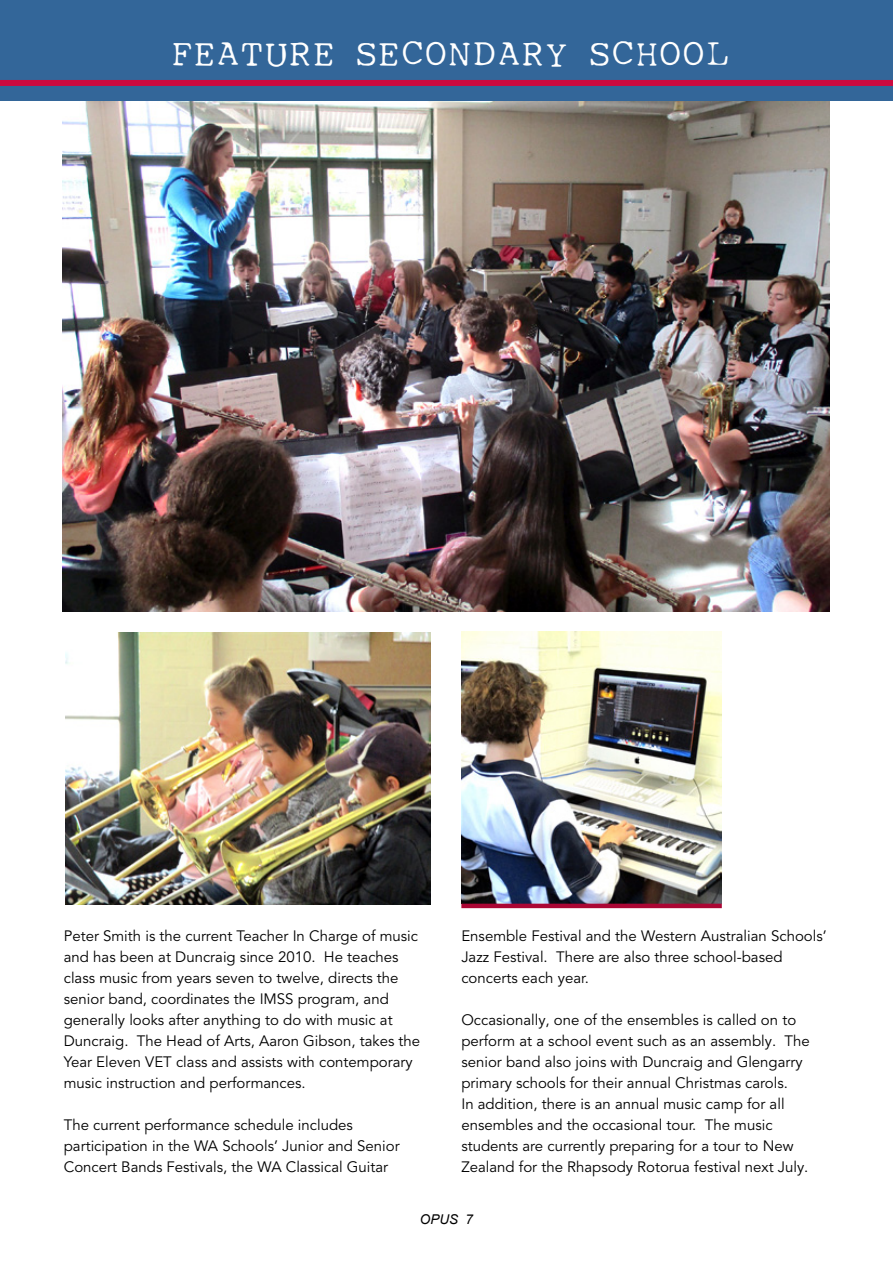
<style>
.page{position:relative;width:893px;height:1263px;background:#fff}
.page>*{position:absolute;margin:0;border:0;box-sizing:border-box;transform-origin:0 0}
.t1{font:36px "My type of font";color:#fff}
.t2{font:15px/21px "Avenir LT Pro";color:#000}
.t3{font:italic 13.5px "Arial";color:#000}
</style>
<div class="page">
<div style="left:0;top:0;width:893px;height:101px;background:#369"></div>
<div style="left:0;top:80px;width:893px;height:6px;background:#cc0a3f"></div>
<img style="left:461px;top:631px;width:261px;height:273px">
<img style="left:65px;top:632px;width:365px;height:272px">
<img style="left:63px;top:102px;width:766px;height:510px">
<hr style="left:461px;top:904px;width:261px;height:4px;background:#ab0634">
<h1 class="t1" style="left:171px;top:31px;width:23px">FEA</h1>
<h1 class="t1" style="left:241px;top:31px;width:140px">TURE SECONDA</h1>
<h1 class="t1" style="left:521px;top:31px;width:92px">RY SCHOO</h1>
<h1 class="t1" style="left:706px;top:31px;width:27px">L</h1>
<p class="t2" style="left:64px;top:925px;width:358px">Peter Smith is the current Teacher In Charge of music and has been at Duncraig since 2010. He teaches class music from years seven to twelve, directs the senior band, coordinates the IMSS program, and generally looks after anything to do with music at Duncraig. The Head of Arts, Aaron Gibson, takes the Year Eleven VET class and assists with contemporary music instruction and performances.</p>
<p class="t2" style="left:64px;top:1114px;width:337px">The current performance schedule includes participation in the WA Schools’ Junior and Senior<br>Concert Bands Festivals, the WA Classical Guitar</p>
<p class="t2" style="left:461px;top:925px;width:367px">Ensemble Festival and the Western Australian Schools’<br>Jazz Festival. There are also three school-based concerts each year.</p>
<p class="t2" style="left:461px;top:1009px;width:350px">Occasionally, one of the ensembles is called on to perform at a school event such as an assembly. The senior band also joins with Duncraig and Glengarry primary schools for their annual Christmas carols.<br>In addition, there is an annual music camp for all ensembles and the occasional tour. The music students are currently preparing for a tour to New Zealand for the Rhapsody Rotorua festival next July.</p>
<p class="t3" style="left:420px;top:1211px;width:55px">OPUS 7</p>
</div>
